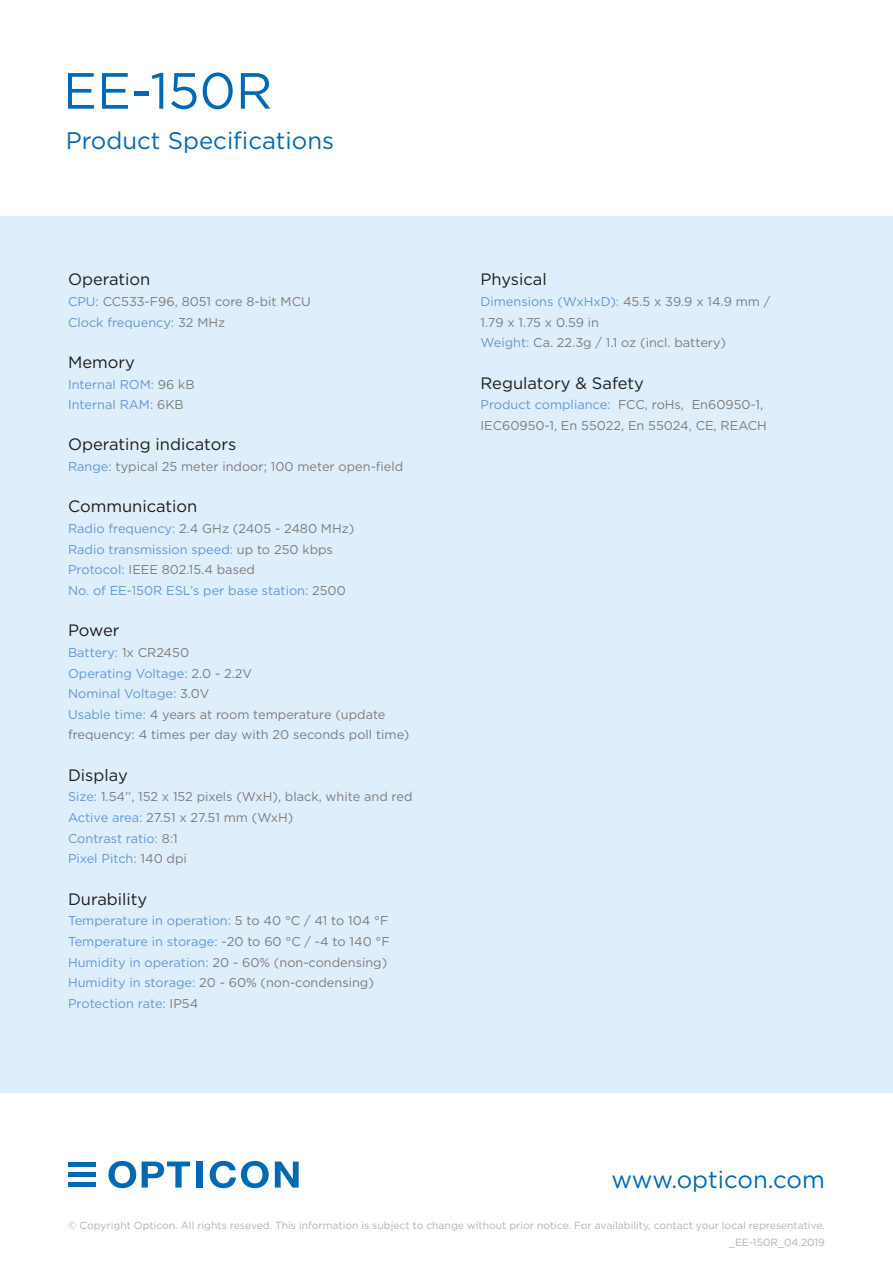
<style>
.page{position:relative;width:893px;height:1263px;background:#fff}
.page>*{position:absolute;margin:0;border:0;box-sizing:border-box;transform-origin:0 0}
.t1{font:50.85px "Gotham";color:#0069b4}
.t2{font:24px "Gotham";color:#0069b4}
.t3{font:16.5px "Gotham";color:#1d1d1b}
.t4{font:12.75px/20.7px "Gotham";color:#7c7c7c}
.t5{font:12.75px/20.7px "Gotham";color:#6197d1}
.t6{font:10.35px "Gotham";color:#b2b2b2}
.s1{color:#6197d1}
.s2{color:#7c7c7c}
</style>
<div class="page">
<div style="left:68px;top:1162px;width:27px;height:5px;background:#0069b4"></div>
<div style="left:68px;top:1172px;width:27px;height:5px;background:#0069b4"></div>
<div style="left:68px;top:1182px;width:27px;height:5px;background:#0069b4"></div>
<svg style="left:108px;top:1161px;width:28px;height:27px"></svg>
<svg style="left:142px;top:1161px;width:48px;height:26px"></svg>
<div style="left:196px;top:1161px;width:7px;height:26px;background:#0069b4"></div>
<svg style="left:210px;top:1161px;width:59px;height:27px"></svg>
<svg style="left:275px;top:1161px;width:24px;height:26px"></svg>
<div style="left:0;top:217px;width:893px;height:876px;background:#dfeefb"></div>
<p class="t1" style="left:63px;top:58px;width:211px">EE-150R</p>
<p class="t2" style="left:66px;top:125px;width:270px">Product Specifications</p>
<p class="t3" style="left:68px;top:269px;width:84px">Operation</p>
<p class="t4" style="left:68px;top:291px;width:244px"><span class="s1">CPU:</span> CC533-F96, 8051 core 8-bit MCU</p>
<p class="t5" style="left:68px;top:311px;width:159px">Clock frequency: <span class="s2">32 MHz</span></p>
<p class="t3" style="left:68px;top:351px;width:68px">Memory</p>
<p class="t5" style="left:68px;top:373px;width:128px">Internal ROM: <span class="s2">96 kB</span></p>
<p class="t5" style="left:68px;top:394px;width:117px">Internal RAM: <span class="s2">6KB</span></p>
<p class="t3" style="left:68px;top:434px;width:170px">Operating indicators</p>
<p class="t4" style="left:68px;top:456px;width:337px"><span class="s1">Range:</span> typical 25 meter indoor; 100 meter open-field</p>
<p class="t3" style="left:68px;top:496px;width:131px">Communication</p>
<p class="t4" style="left:68px;top:518px;width:288px"><span class="s1">Radio frequency:</span> 2.4 GHz (2405 - 2480 MHz)</p>
<p class="t5" style="left:68px;top:538px;width:266px">Radio transmission speed: <span class="s2">up to 250 kbps</span></p>
<p class="t4" style="left:68px;top:559px;width:188px"><span class="s1">Protocol:</span> IEEE 802.15.4 based</p>
<p class="t5" style="left:68px;top:580px;width:279px">No. of EE-150R ESL’s per base station: <span class="s2">2500</span></p>
<p class="t3" style="left:68px;top:620px;width:53px">Power</p>
<p class="t5" style="left:68px;top:642px;width:123px">Battery: <span class="s2">1x CR2450</span></p>
<p class="t5" style="left:68px;top:662px;width:185px">Operating Voltage: <span class="s2">2.0 - 2.2V<br></span>Nominal Voltage: <span class="s2">3.0V</span></p>
<p class="t4" style="left:68px;top:704px;width:343px"><span class="s1">Usable time:</span> 4 years at room temperature (update frequency: 4 times per day with 20 seconds poll time)</p>
<p class="t3" style="left:68px;top:764px;width:61px">Display</p>
<p class="t4" style="left:68px;top:786px;width:346px"><span class="s1">Size:</span> 1.54’’, 152 x 152 pixels (WxH), black, white and red</p>
<p class="t4" style="left:68px;top:807px;width:227px"><span class="s1">Active area:</span> 27.51 x 27.51 mm (WxH)</p>
<p class="t5" style="left:68px;top:827px;width:111px">Contrast ratio: <span class="s2">8:1</span></p>
<p class="t5" style="left:68px;top:848px;width:120px">Pixel Pitch: <span class="s2">140 dpi</span></p>
<p class="t3" style="left:68px;top:888px;width:81px">Durability</p>
<p class="t5" style="left:68px;top:910px;width:322px">Temperature in operation: <span class="s2">5 to 40 °C / 41 to 104 °F</span></p>
<p class="t5" style="left:68px;top:931px;width:323px">Temperature in storage: <span class="s2">-20 to 60 °C / -4 to 140 °F<br></span>Humidity in operation: <span class="s2">20 - 60% (non-condensing)</span></p>
<p class="t4" style="left:68px;top:972px;width:307px"><span class="s1">Humidity in storage:</span> 20 - 60% (non-condensing)</p>
<p class="t5" style="left:68px;top:993px;width:132px">Protection rate: <span class="s2">IP54</span></p>
<p class="t3" style="left:480px;top:269px;width:68px">Physical</p>
<p class="t4" style="left:480px;top:291px;width:291px"><span class="s1">Dimensions (WxHxD):</span> 45.5 x 39.9 x 14.9 mm /<br>1.79 x 1.75 x 0.59 in</p>
<p class="t4" style="left:480px;top:332px;width:247px"><span class="s1">Weight:</span> Ca. 22.3g / 1.1 oz (incl. battery)</p>
<p class="t3" style="left:480px;top:372px;width:165px">Regulatory &amp; Safety</p>
<p class="t4" style="left:480px;top:394px;width:288px"><span class="s1">Product compliance:</span> FCC, roHs, En60950-1,<br>IEC60950-1, En 55022, En 55024, CE, REACH</p>
<p class="t2" style="left:611px;top:1164px;width:215px">www.opticon.com</p>
<p class="t6" style="left:68px;top:1218px;width:758px">© Copyright Opticon. All rights reseved. This information is subject to change without prior notice. For availability, contact your local representative.</p>
<p class="t6" style="left:729px;top:1235px;width:98px">_EE-150R_04.2019</p>
</div>
